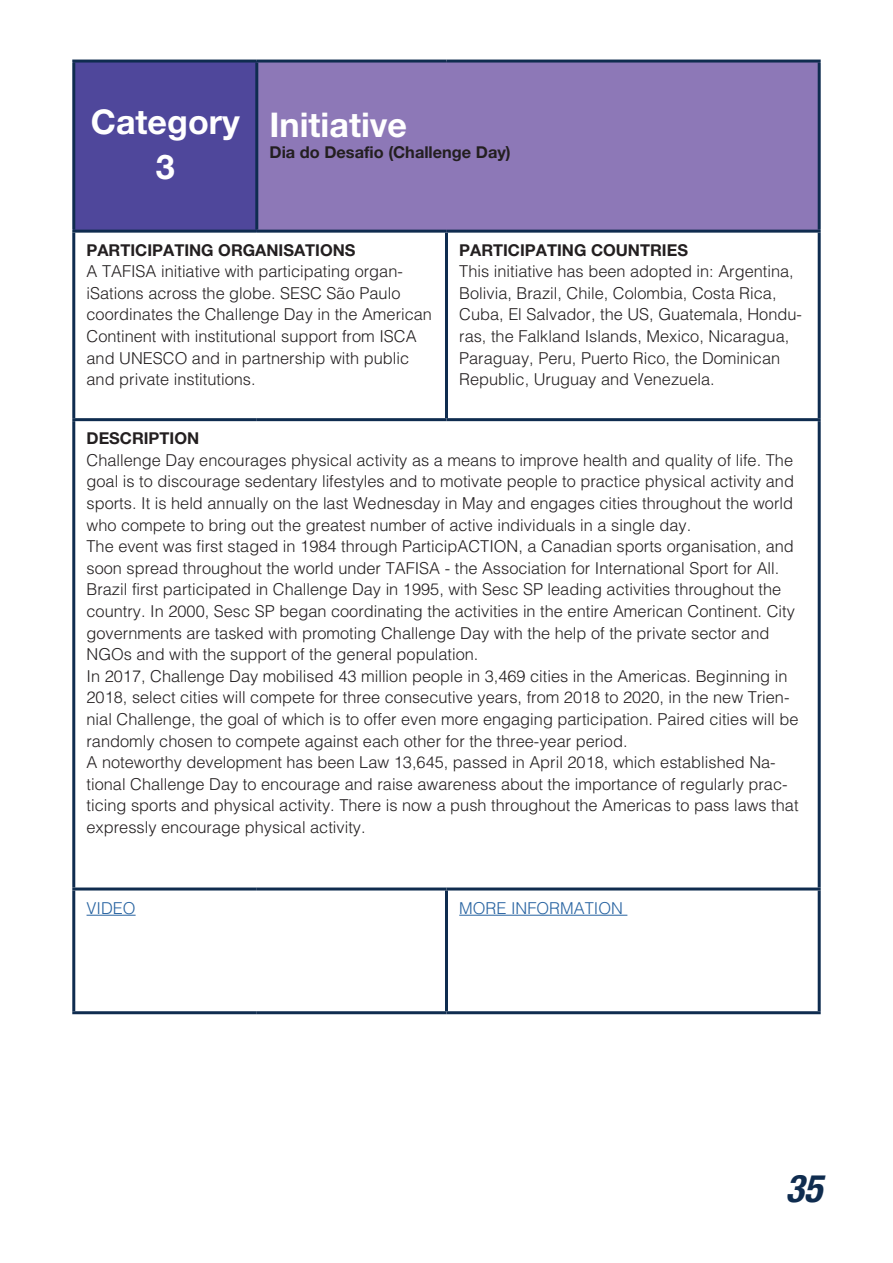
<style>
.page{position:relative;width:893px;height:1263px;background:#fff}
.page>*{position:absolute;margin:0;border:0;box-sizing:border-box;transform-origin:0 0}
.t1{font:italic 700 condensed 42px "Helvetica Cyrillic Pro";color:#0f2c4f}
.t2{font:700 37.5px/45px "Helvetica Cyrillic Pro";color:#fff;text-align:center}
.t3{font:300 18px/21.6px "Helvetica Cyrillic Pro";color:#231f20}
.t4{font:700 18px "Helvetica Cyrillic Pro";color:#231f20}
.t5{font:300 18px "Helvetica Cyrillic Pro";color:#2763a1}
</style>
<div class="page">
<div style="left:74px;top:61px;width:183px;height:170px;background:#4f479b"></div>
<div style="left:257px;top:61px;width:562px;height:170px;background:#8d78b7"></div>
<hr style="left:72px;top:60px;width:185px;height:3px;background:#0f2c4f">
<hr style="left:72px;top:63px;width:3px;height:167px;background:#0f2c4f">
<hr style="left:72px;top:230px;width:185px;height:3px;background:#0f2c4f">
<hr style="left:72px;top:233px;width:3px;height:185px;background:#0f2c4f">
<hr style="left:445px;top:233px;width:3px;height:185px;background:#0f2c4f">
<hr style="left:818px;top:233px;width:3px;height:185px;background:#0f2c4f">
<hr style="left:72px;top:418px;width:185px;height:3px;background:#0f2c4f">
<hr style="left:72px;top:421px;width:3px;height:466px;background:#0f2c4f">
<hr style="left:257px;top:418px;width:189px;height:3px;background:#0f2c4f">
<hr style="left:446px;top:418px;width:375px;height:3px;background:#0f2c4f">
<hr style="left:818px;top:421px;width:3px;height:466px;background:#0f2c4f">
<hr style="left:72px;top:887px;width:185px;height:3px;background:#0f2c4f">
<hr style="left:72px;top:890px;width:3px;height:121px;background:#0f2c4f">
<hr style="left:257px;top:887px;width:189px;height:3px;background:#0f2c4f">
<hr style="left:446px;top:887px;width:375px;height:3px;background:#0f2c4f">
<hr style="left:445px;top:890px;width:3px;height:121px;background:#0f2c4f">
<hr style="left:818px;top:890px;width:3px;height:121px;background:#0f2c4f">
<hr style="left:72px;top:1011px;width:185px;height:3px;background:#0f2c4f">
<hr style="left:257px;top:1011px;width:189px;height:3px;background:#0f2c4f">
<hr style="left:446px;top:1011px;width:375px;height:3px;background:#0f2c4f">
<hr style="left:257px;top:60px;width:189px;height:3px;background:#0f2c4f">
<hr style="left:255px;top:63px;width:3px;height:167px;background:#0f2c4f">
<hr style="left:446px;top:60px;width:375px;height:3px;background:#0f2c4f">
<hr style="left:818px;top:63px;width:3px;height:167px;background:#0f2c4f">
<hr style="left:257px;top:230px;width:189px;height:3px;background:#0f2c4f">
<hr style="left:446px;top:230px;width:375px;height:3px;background:#0f2c4f">
<hr style="left:87px;top:915px;width:49px;height:1px;background:#2763a1">
<hr style="left:459px;top:915px;width:168px;height:1px;background:#2763a1">
<h2 class="t2" style="left:91px;top:97px;width:151px">Category<br>3</h2>
<h2 class="t2" style="left:270px;top:100px;width:139px">Initiative</h2>
<p class="t4" style="left:270px;top:141px;width:243px">Dia do Desafio (Challenge Day)</p>
<p class="t4" style="left:87px;top:238px;width:270px">PARTICIPATING ORGANISATIONS</p>
<p class="t3" style="left:87px;top:260px;width:347px">A TAFISA initiative with participating organ&shy;iSations across the globe. SESC São Paulo coordinates the Challenge Day in the American Continent with institutional support from ISCA and UNESCO and in partnership with public and private institutions.</p>
<p class="t4" style="left:459px;top:238px;width:230px">PARTICIPATING COUNTRIES</p>
<p class="t3" style="left:459px;top:260px;width:344px">This initiative has been adopted in: Argentina, Bolivia, Brazil, Chile, Colombia, Costa Rica, Cuba, El Salvador, the US, Guatemala, Hondu&shy;ras, the Falkland Islands, Mexico, Nicaragua, Paraguay, Peru, Puerto Rico, the Dominican Republic, Uruguay and Venezuela.</p>
<p class="t4" style="left:87px;top:427px;width:114px">DESCRIPTION</p>
<p class="t3" style="left:87px;top:448px;width:714px">Challenge Day encourages physical activity as a means to improve health and quality of life. The goal is to discourage sedentary lifestyles and to motivate people to practice physical activity and sports. It is held annually on the last Wednesday in May and engages cities throughout the world who compete to bring out the greatest number of active individuals in a single day.<br>The event was first staged in 1984 through ParticipACTION, a Canadian sports organisation, and soon spread throughout the world under TAFISA - the Association for International Sport for All.<br>Brazil first participated in Challenge Day in 1995, with Sesc SP leading activities throughout the country. In 2000, Sesc SP began coordinating the activities in the entire American Continent. City governments are tasked with promoting Challenge Day with the help of the private sector and NGOs and with the support of the general population.<br>In 2017, Challenge Day mobilised 43 million people in 3,469 cities in the Americas. Beginning in 2018, select cities will compete for three consecutive years, from 2018 to 2020, in the new Trien&shy;nial Challenge, the goal of which is to offer even more engaging participation. Paired cities will be randomly chosen to compete against each other for the three-year period.<br>A noteworthy development has been Law 13,645, passed in April 2018, which established Na&shy;tional Challenge Day to encourage and raise awareness about the importance of regularly prac&shy;ticing sports and physical activity. There is now a push throughout the Americas to pass laws that expressly encourage physical activity.</p>
<p class="t5" style="left:87px;top:896px;width:51px">VIDEO</p>
<p class="t5" style="left:459px;top:896px;width:165px">MORE INFORMATION</p>
<h1 class="t1" style="left:787px;top:1150px;width:38px">35</h1>
</div>
